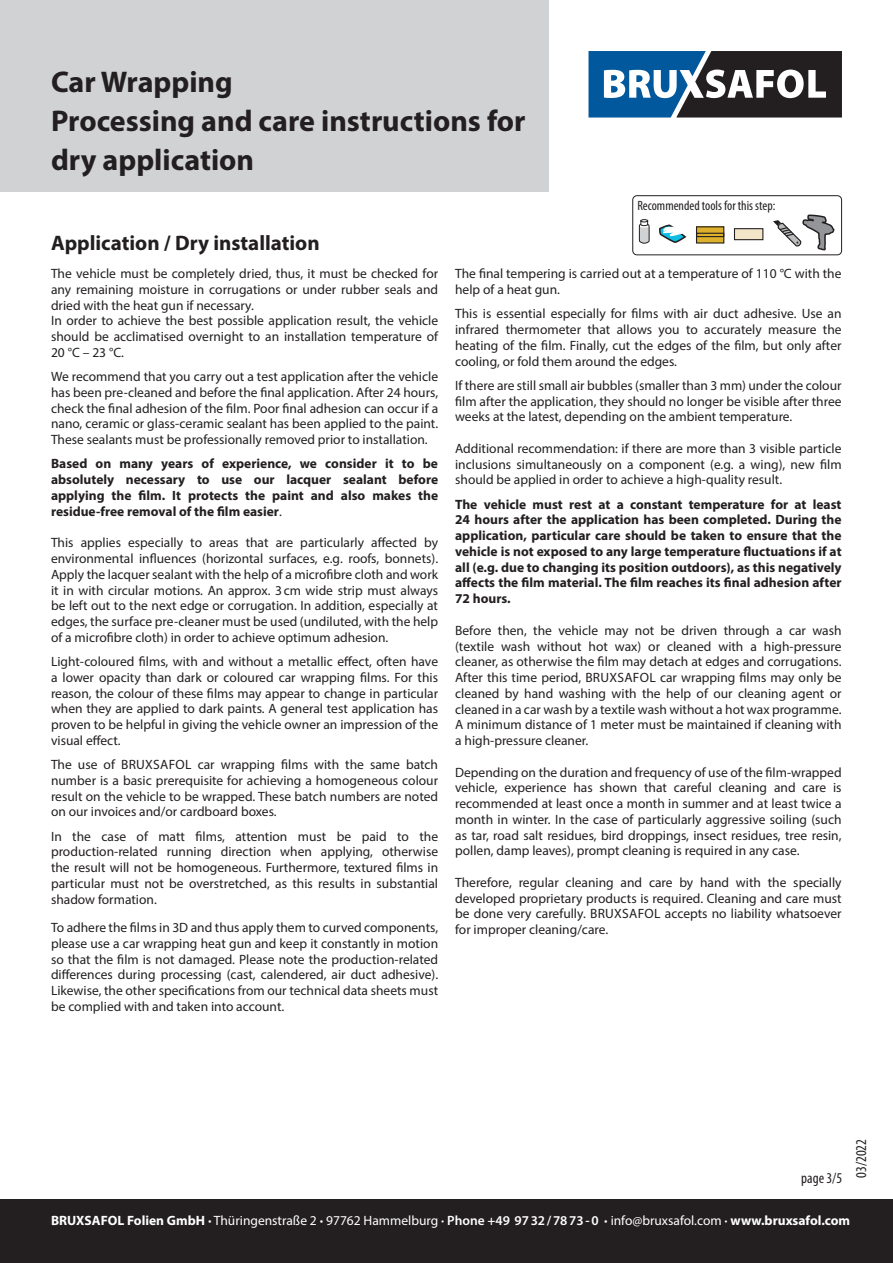
<style>
.page{position:relative;width:893px;height:1263px;background:#fff}
.page>*{position:absolute;margin:0;border:0;box-sizing:border-box;transform-origin:0 0}
.t1{font:700 30px/39px "Myriad Pro";color:#231f20}
.t2{font:700 21px "Myriad Pro";color:#231f20}
.t3{font:condensed 15px "Myriad Pro";color:#231f20}
.t4{font:13.5px/15.8px "Myriad Pro";color:#231f20;text-align:justify}
.t5{font:700 13.5px/15.8px "Myriad Pro";color:#231f20;text-align:justify}
.t6{font:13.5px "Myriad Pro";color:#fff}
.t7{font:condensed 13.5px "Myriad Pro";color:#231f20}
.s1{font-weight:400}
.s2{font-weight:700}
.s3{font-weight:600}
</style>
<div class="page">
<div style="left:632px;top:195px;width:210px;height:60px;border:1px solid #231f20;border-radius:4px"></div>
<svg style="left:659px;top:224px;width:28px;height:19px"></svg>
<div style="left:734px;top:229px;width:29px;height:11px;background:#f3e5c7"></div>
<div style="left:734px;top:228px;width:29px;height:12px;border:1px solid #231f20"></div>
<svg style="left:773px;top:214px;width:62px;height:37px"></svg>
<svg style="left:696px;top:226px;width:29px;height:18px"></svg>
<div style="left:696px;top:233px;width:28px;height:4px;border:1px solid #231f20"></div>
<svg style="left:639px;top:219px;width:11px;height:25px"></svg>
<div style="left:0;top:1199px;width:893px;height:64px;background:#231f20"></div>
<div style="left:0;top:0;width:549px;height:191px;background:#d1d2d4"></div>
<svg style="left:588px;top:51px;width:254px;height:67px"></svg>
<h1 class="t1" style="left:51px;top:61px;width:476px">Car Wrapping<br>Processing and care instructions for dry application</h1>
<p class="t7" style="left:637px;top:198px;width:139px">Recommended tools for this step:</p>
<h2 class="t2" style="left:51px;top:229px;width:270px">Application / Dry installation</h2>
<p class="t4" style="left:51px;top:266px;width:389px;text-align:left">The vehicle must be completely dried, thus, it must be checked for any remaining moisture in corrugations or under rubber seals and dried with the heat gun if necessary.<br>In order to achieve the best possible application result, the vehicle should be acclimatised overnight to an installation temperature of 20 °C – 23 °C.</p>
<p class="t4" style="left:51px;top:369px;width:389px">We recommend that you carry out a test application after the vehicle has been pre-cleaned and before the final application. After 24 hours, check the final adhesion of the film. Poor final adhesion can occur if a nano, ceramic or glass-ceramic sealant has been applied to the paint.<br>These sealants must be professionally removed prior to installation.</p>
<p class="t5" style="left:51px;top:456px;width:389px">Based on many years of experience, we consider it to be absolutely necessary to use our lacquer sealant before applying the film. It protects the paint and also makes the residue-free removal of the film easier<span class="s1">.</span></p>
<p class="t4" style="left:51px;top:535px;width:389px">This applies especially to areas that are particularly affected by environmental influences (horizontal surfaces, e.g. roofs, bonnets).<br>Apply the lacquer sealant with the help of a microfibre cloth and work it in with circular motions. An approx. 3cm wide strip must always be left out to the next edge or corrugation. In addition, especially at edges, the surface pre-cleaner must be used (undiluted, with the help of a microfibre cloth) in order to achieve optimum adhesion.</p>
<p class="t4" style="left:51px;top:653px;width:389px">Light-coloured films, with and without a metallic effect, often have a lower opacity than dark or coloured car wrapping films. For this reason, the colour of these films may appear to change in particular when they are applied to dark paints. A general test application has proven to be helpful in giving the vehicle owner an impression of the visual effect.</p>
<p class="t4" style="left:51px;top:756px;width:389px">The use of BRUXSAFOL car wrapping films with the same batch number is a basic prerequisite for achieving a homogeneous colour result on the vehicle to be wrapped. These batch numbers are noted on our invoices and/or cardboard boxes.</p>
<p class="t4" style="left:51px;top:828px;width:389px">In the case of matt films, attention must be paid to the production-related running direction when applying, otherwise the result will not be homogeneous. Furthermore, textured films in particular must not be overstretched, as this results in substantial shadow formation.</p>
<p class="t4" style="left:51px;top:919px;width:389px">To adhere the films in 3D and thus apply them to curved components, please use a car wrapping heat gun and keep it constantly in motion so that the film is not damaged. Please note the production-related differences during processing (cast, calendered, air duct adhesive).<br>Likewise, the other specifications from our technical data sheets must be complied with and taken into account.</p>
<p class="t4" style="left:455px;top:266px;width:388px">The final tempering is carried out at a temperature of 110 °C with the help of a heat gun.</p>
<p class="t4" style="left:455px;top:306px;width:388px">This is essential especially for films with air duct adhesive. Use an infrared thermometer that allows you to accurately measure the heating of the film. Finally, cut the edges of the film, but only after cooling, or fold them around the edges.</p>
<p class="t4" style="left:455px;top:377px;width:388px">If there are still small air bubbles (smaller than 3 mm) under the colour film after the application, they should no longer be visible after three weeks at the latest, depending on the ambient temperature.</p>
<p class="t4" style="left:455px;top:440px;width:388px">Additional recommendation: if there are more than 3 visible particle inclusions simultaneously on a component (e.g. a wing), new film should be applied in order to achieve a high-quality result.</p>
<p class="t5" style="left:455px;top:496px;width:388px">The vehicle must rest at a constant temperature for at least 24 hours after the application has been completed. During the application, particular care should be taken to ensure that the vehicle is not exposed to any large temperature fluctuations if at all (e.g. due to changing its position outdoors), as this negatively affects the film material. The film reaches its final adhesion after 72 hours.</p>
<p class="t4" style="left:455px;top:622px;width:388px">Before then, the vehicle may not be driven through a car wash (textile wash without hot wax) or cleaned with a high-pressure cleaner, as otherwise the film may detach at edges and corrugations.<br>After this time period, BRUXSAFOL car wrapping films may only be cleaned by hand washing with the help of our cleaning agent or cleaned in a car wash by a textile wash without a hot wax programme.<br>A minimum distance of 1 meter must be maintained if cleaning with a high-pressure cleaner.</p>
<p class="t4" style="left:455px;top:764px;width:388px">Depending on the duration and frequency of use of the film-wrapped vehicle, experience has shown that careful cleaning and care is recommended at least once a month in summer and at least twice a month in winter. In the case of particularly aggressive soiling (such as tar, road salt residues, bird droppings, insect residues, tree resin, pollen, damp leaves), prompt cleaning is required in any case.</p>
<p class="t4" style="left:455px;top:874px;width:388px">Therefore, regular cleaning and care by hand with the specially developed proprietary products is required. Cleaning and care must be done very carefully. BRUXSAFOL accepts no liability whatsoever for improper cleaning/care.</p>
<p class="t3" style="left:852px;top:1178px;width:40px;rotate:-90deg">03/2022</p>
<p class="t3" style="left:801px;top:1169px;width:42px">page 3/5</p>
<p class="t6" style="left:51px;top:1212px;width:801px"><span class="s2">BRUXSAFOL Folien GmbH ·</span> Thüringenstraße 2 <span class="s2">·</span> 97762 Hammelburg <span class="s3">· Phone +49 9732/7873-0</span> <span class="s2">·</span> info@bruxsafol.com <span class="s3">·</span> <span class="s2">www.bruxsafol.com</span></p>
</div>
